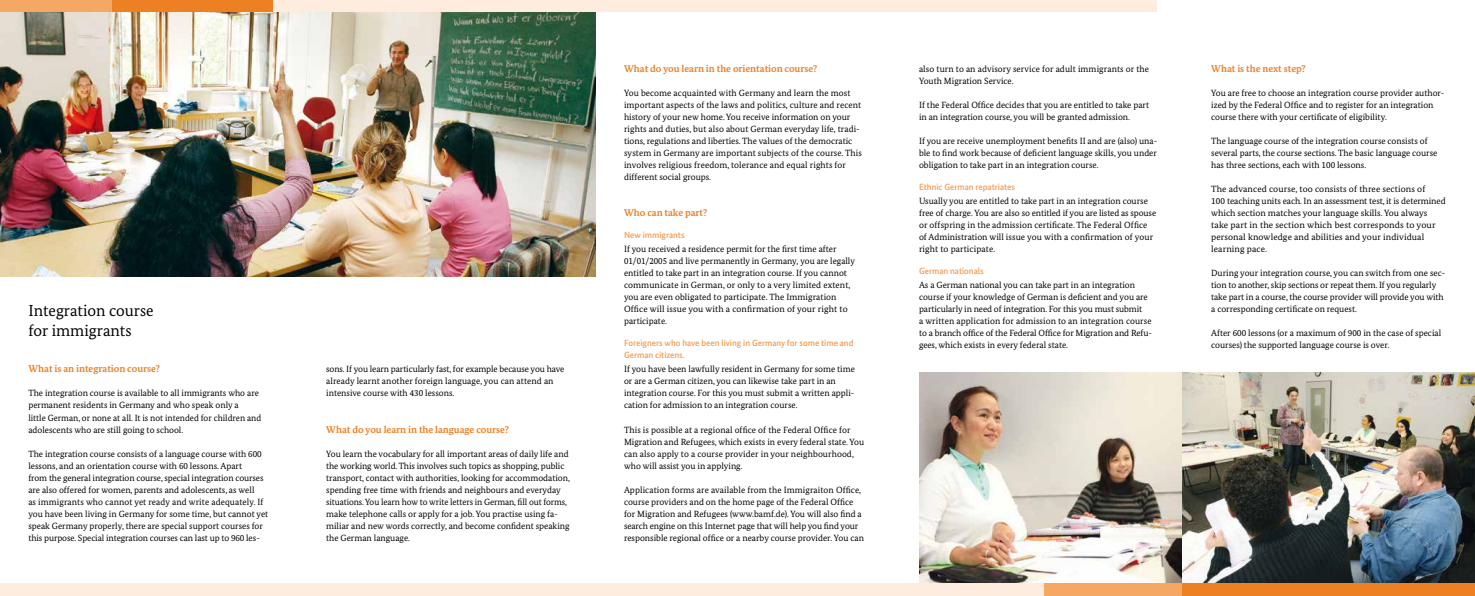
<style>
.page{position:relative;width:1475px;height:596px;background:#fff}
.page>*{position:absolute;margin:0;border:0;box-sizing:border-box;transform-origin:0 0}
.t1{font:16px/20px "Bundes Serif";color:#000}
.t2{font:700 10px "Bundes Serif";letter-spacing:-.005em;color:#ee8024}
.t3{font:9px/12px "Bundes Serif";color:#000}
.t4{font:500 9px/12px "Bundes Sans";letter-spacing:-.005em;color:#f39b4f}
</style>
<div class="page">
<img style="left:0;top:12px;width:595px;height:264px">
<img style="left:919px;top:372px;width:263px;height:211px">
<img style="left:1182px;top:372px;width:292px;height:211px">
<div style="left:0;top:583px;width:1474px;height:12px;background:#feedde"></div>
<div style="left:1044px;top:583px;width:138px;height:12px;background:#f5a864"></div>
<div style="left:1182px;top:583px;width:292px;height:12px;background:#ee8024"></div>
<div style="left:272px;top:0;width:885px;height:12px;background:#feedde"></div>
<div style="left:112px;top:0;width:160px;height:12px;background:#ee8024"></div>
<div style="left:0;top:0;width:112px;height:12px;background:#f5a864"></div>
<h1 class="t1" style="left:28px;top:300px;width:127px">Integration course for immigrants</h1>
<p class="t2" style="left:28px;top:362px;width:133px">What is an integration course?</p>
<p class="t3" style="left:28px;top:387px;width:234px">The integration course is available to all immigrants who are permanent residents in Germany and who speak only a<br>little German, or none at all. It is not intended for children and adolescents who are still going to school.</p>
<p class="t3" style="left:28px;top:447px;width:241px">The integration course consists of a language course with 600 lessons, and an orientation course with 60 lessons. Apart<br>from the general integration course, special integration courses are also offered for women, parents and adolescents, as well<br>as immigrants who cannot yet ready and write adequately. If you have been living in Germany for some time, but cannot yet speak Germany properly, there are special support courses for this purpose. Special integration courses can last up to 960 les-</p>
<p class="t3" style="left:326px;top:363px;width:240px">sons. If you learn particularly fast, for example because you have already learnt another foreign language, you can attend an intensive course with 430 lessons.</p>
<p class="t2" style="left:326px;top:422px;width:184px">What do you learn in the language course?</p>
<p class="t3" style="left:326px;top:447px;width:245px">You learn the vocabulary for all important areas of daily life and the working world. This involves such topics as shopping, public transport, contact with authorities, looking for accommodation, spending free time with friends and neighbours and everyday situations. You learn how to write letters in German, fill out forms, make telephone calls or apply for a job. You practise using fa&shy;miliar and new words correctly, and become confident speaking the German language.</p>
<p class="t2" style="left:624px;top:62px;width:195px">What do you learn in the orientation course?</p>
<p class="t3" style="left:624px;top:87px;width:239px">You become acquainted with Germany and learn the most important aspects of the laws and politics, culture and recent history of your new home. You receive information on your rights and duties, but also about German everyday life, tradi&shy;tions, regulations and liberties. The values of the democratic system in Germany are important subjects of the course. This involves religious freedom, tolerance and equal rights for different social groups.</p>
<p class="t2" style="left:624px;top:206px;width:85px">Who can take part?</p>
<p class="t4" style="left:624px;top:229px;width:62px">New immigrants</p>
<p class="t3" style="left:624px;top:243px;width:232px">If you received a residence permit for the first time after 01/01/2005 and live permanently in Germany, you are legally entitled to take part in an integration course. If you cannot communicate in German, or only to a very limited extent, you are even obligated to participate. The Immigration Office will issue you with a confirmation of your right to participate.</p>
<p class="t4" style="left:624px;top:337px;width:231px">Foreigners who have been living in Germany for some time and<br>German citizens.</p>
<p class="t3" style="left:624px;top:363px;width:232px">If you have been lawfully resident in Germany for some time or are a German citizen, you can likewise take part in an integration course. For this you must submit a written appli&shy;cation for admission to an integration course.</p>
<p class="t3" style="left:624px;top:423px;width:241px">This is possible at a regional office of the Federal Office for Migration and Refugees, which exists in every federal state. You can also apply to a course provider in your neighbourhood, who will assist you in applying.</p>
<p class="t3" style="left:624px;top:483px;width:241px">Application forms are available from the Immigraiton Office, course providers and on the home page of the Federal Office for Migration and Refugees (www.bamf.de). You will also find a search engine on this Internet page that will help you find your responsible regional office or a nearby course provider. You can</p>
<p class="t3" style="left:918px;top:63px;width:231px">also turn to an advisory service for adult immigrants or the<br>Youth Migration Service.</p>
<p class="t3" style="left:918px;top:99px;width:231px">If the Federal Office decides that you are entitled to take part in an integration course, you will be granted admission.</p>
<p class="t3" style="left:918px;top:135px;width:240px;text-align:justify">If you are receive unemployment benefits II and are (also) una&shy;ble to find work because of deficient language skills, you under obligation to take part in an integration course.</p>
<p class="t4" style="left:918px;top:181px;width:97px">Ethnic German repatriates</p>
<p class="t3" style="left:918px;top:195px;width:239px">Usually you are entitled to take part in an integration course free of charge. You are also so entitled if you are listed as spouse or offspring in the admission certificate. The Federal Office of Administration will issue you with a confirmation of your right to participate.</p>
<p class="t4" style="left:918px;top:265px;width:66px">German nationals</p>
<p class="t3" style="left:918px;top:279px;width:234px">As a German national you can take part in an integration course if your knowledge of German is deficient and you are particularly in need of integration. For this you must submit<br>a written application for admission to an integration course to a branch office of the Federal Office for Migration and Refu&shy;gees, which exists in every federal state.</p>
<p class="t2" style="left:1210px;top:62px;width:96px">What is the next step?</p>
<p class="t3" style="left:1210px;top:87px;width:234px">You are free to choose an integration course provider author&shy;ized by the Federal Office and to register for an integration course there with your certificate of eligibility.</p>
<p class="t3" style="left:1210px;top:135px;width:228px">The language course of the integration course consists of several parts, the course sections. The basic language course has three sections, each with 100 lessons.</p>
<p class="t3" style="left:1210px;top:183px;width:236px">The advanced course, too consists of three sections of<br>100 teaching units each. In an assessment test, it is determined which section matches your language skills. You always take part in the section which best corresponds to your personal knowledge and abilities and your individual learning pace.</p>
<p class="t3" style="left:1210px;top:267px;width:235px">During your integration course, you can switch from one sec&shy;tion to another, skip sections or repeat them. If you regularly take part in a course, the course provider will provide you with a corresponding certificate on request.</p>
<p class="t3" style="left:1210px;top:327px;width:231px">After 600 lessons (or a maximum of 900 in the case of special courses) the supported language course is over.</p>
</div>
